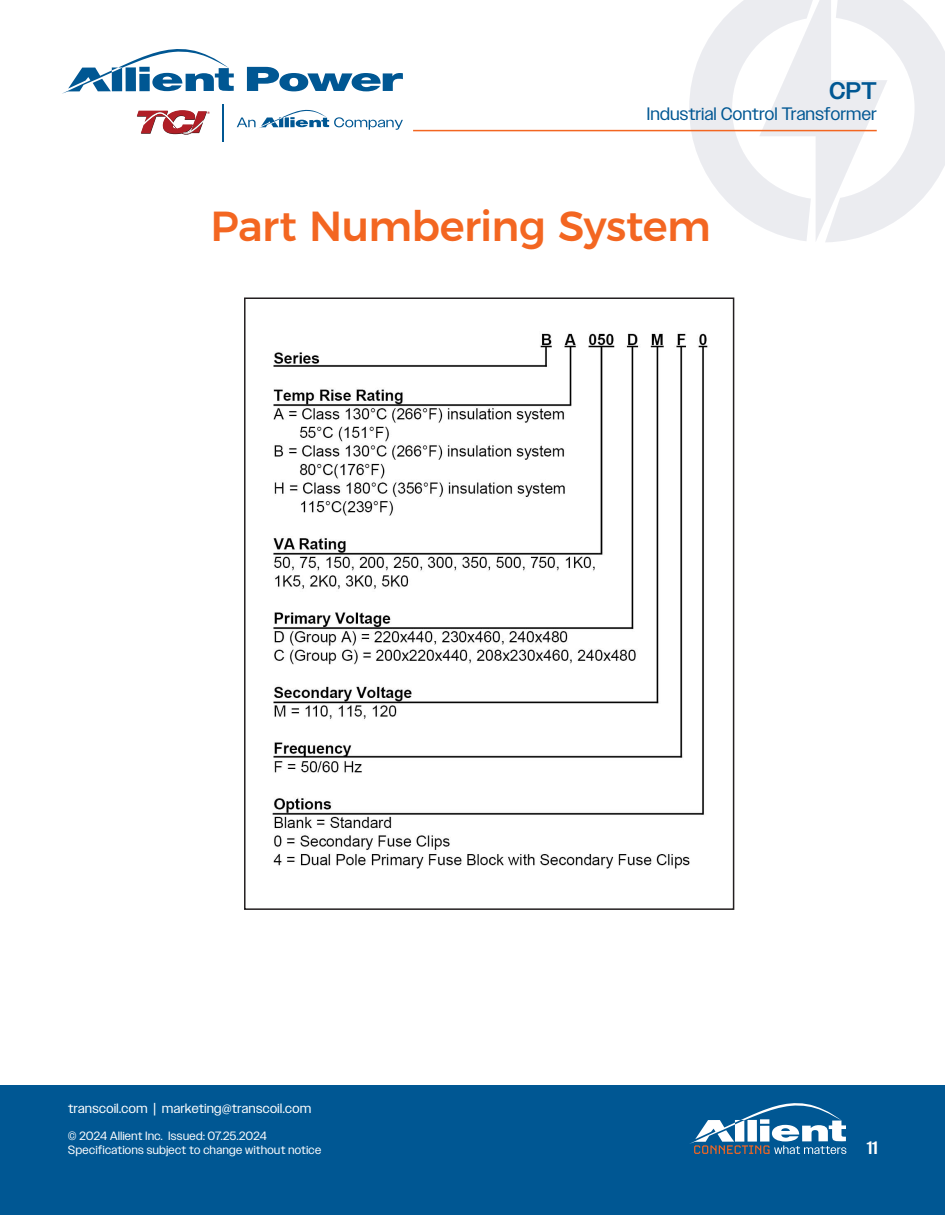
<style>
.page{position:relative;width:945px;height:1215px;background:#fff}
.page>*{position:absolute;margin:0;border:0;box-sizing:border-box;transform-origin:0 0}
.t1{font:500 42px "Montserrat";letter-spacing:-.015em;color:#f36621}
.t2{font:500 24px "Owners";color:#005793}
.t3{font:18px "Owners";letter-spacing:.03em;color:#005793}
.t4{font:500 18px "Owners";color:#fff}
.t5{font:13.5px "Owners";letter-spacing:.04em;color:#fff}
.t6{font:12px/14.4px "Owners";letter-spacing:.04em;color:#fff}
</style>
<div class="page">
<svg style="left:689px;top:0;width:256px;height:242px"></svg>
<hr style="left:413px;top:130px;width:464px;height:1px;background:#f36621">
<div style="left:0;top:1085px;width:945px;height:129px;background:#005793"></div>
<svg style="left:690px;top:1103px;width:156px;height:51px"></svg>
<svg style="left:137px;top:110px;width:73px;height:25px"></svg>
<svg style="left:237px;top:109px;width:166px;height:21px"></svg>
<hr style="left:222px;top:104px;width:2px;height:37px;background:#005793">
<svg style="left:247px;top:67px;width:156px;height:24px"></svg>
<svg style="left:62px;top:49px;width:172px;height:45px"></svg>
<img style="left:272px;top:333px;width:436px;height:536px">
<div style="left:244px;top:297px;width:490px;height:613px;border:2px solid #231f20"></div>
<h2 class="t2" style="left:830px;top:77px;width:49px">CPT</h2>
<h3 class="t3" style="left:647px;top:104px;width:231px">Industrial Control Transformer</h3>
<p class="t1" style="left:211px;top:192px;width:502px">Part Numbering System</p>
<p class="t5" style="left:68px;top:1100px;width:244px">transcoil.com | marketing@transcoil.com</p>
<p class="t6" style="left:68px;top:1128px;width:255px">© 2024 Allient Inc. Issued: 07.25.2024<br>Specifications subject to change without notice</p>
<h3 class="t4" style="left:867px;top:1137px;width:12px">11</h3>
</div>
